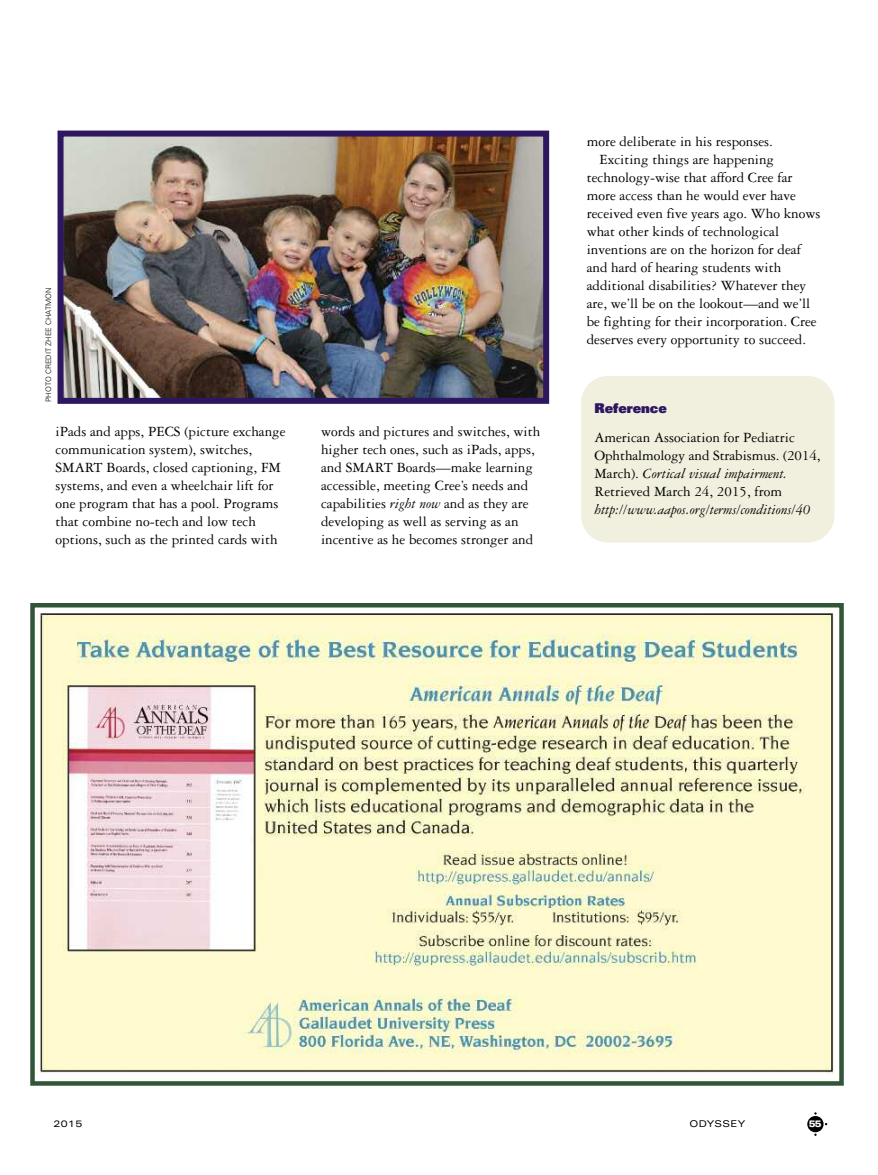
<style>
.page{position:relative;width:878px;height:1175px;background:#fff}
.page>*{position:absolute;margin:0;border:0;box-sizing:border-box;transform-origin:0 0}
.t1{font:15px/18px "Garamond Three";color:#000}
.t2{font:italic 15px "Garamond Three";color:#000}
.t3{font:900 13.5px "Univers";color:#2e1761}
.t4{font:expanded 9.3px "Univers";letter-spacing:.035em;color:#000}
.t5{font:900 expanded 9.3px "Univers";color:#fff}
.t6{font:300 7.5px "Univers";color:#000}
.s1{font-style:italic}
</style>
<div class="page">
<div style="left:581px;top:376px;width:253px;height:166px;background:#f1efdd;border-radius:27px"></div>
<img style="left:64px;top:137px;width:478px;height:260px">
<div style="left:57px;top:130px;width:492px;height:274px;border:6px solid #2e1761"></div>
<img style="left:37px;top:611px;width:797px;height:463px">
<div style="left:30px;top:603px;width:813px;height:482px;border:4px solid #315537"></div>
<div style="left:807px;top:1116px;width:16px;height:16px;background:#000;border-radius:50%"></div>
<p class="t6" style="left:46px;top:402px;width:116px;rotate:-90deg">PHOTO CREDIT ZHEE CHATMON</p>
<p class="t1" style="left:55px;top:424px;width:231px">iPads and apps, PECS (picture exchange communication system), switches, SMART Boards, closed captioning, FM systems, and even a wheelchair lift for one program that has a pool. Programs that combine no-tech and low tech options, such as the printed cards with</p>
<p class="t1" style="left:321px;top:424px;width:221px">words and pictures and switches, with higher tech ones, such as iPads, apps, and SMART Boards—make learning accessible, meeting Cree’s needs and capabilities <span class="s1">right now</span> and as they are developing as well as serving as an incentive as he becomes stronger and</p>
<p class="t1" style="left:586px;top:134px;width:188px">more deliberate in his responses.</p>
<p class="t1" style="left:599px;top:152px;width:176px">Exciting things are happening</p>
<p class="t1" style="left:586px;top:170px;width:207px">technology-wise that afford Cree far</p>
<p class="t1" style="left:586px;top:188px;width:211px">more access than he would ever have</p>
<p class="t1" style="left:586px;top:206px;width:235px">received even five years ago. Who knows</p>
<p class="t1" style="left:586px;top:224px;width:194px">what other kinds of technological</p>
<p class="t1" style="left:586px;top:242px;width:216px">inventions are on the horizon for deaf</p>
<p class="t1" style="left:586px;top:260px;width:196px">and hard of hearing students with</p>
<p class="t1" style="left:586px;top:278px;width:221px">additional disabilities? Whatever they</p>
<p class="t1" style="left:586px;top:296px;width:225px">are, we’ll be on the lookout—and we’ll</p>
<p class="t1" style="left:586px;top:314px;width:231px">be fighting for their incorporation. Cree</p>
<p class="t1" style="left:586px;top:332px;width:221px">deserves every opportunity to succeed.</p>
<p class="t3" style="left:594px;top:403px;width:74px">Reference</p>
<p class="t1" style="left:594px;top:429px;width:228px">American Association for Pediatric Ophthalmology and Strabismus. (2014, March). <span class="s1">Cortical visual impairment.<br></span>Retrieved March 24, 2015, from</p>
<p class="t2" style="left:594px;top:503px;width:218px">http://www.aapos.org/terms/conditions/40</p>
<p class="t4" style="left:54px;top:1120px;width:30px">2015</p>
<p class="t4" style="left:689px;top:1120px;width:57px">ODYSSEY</p>
<p class="t5" style="left:809px;top:1120px;width:14px">55</p>
</div>
